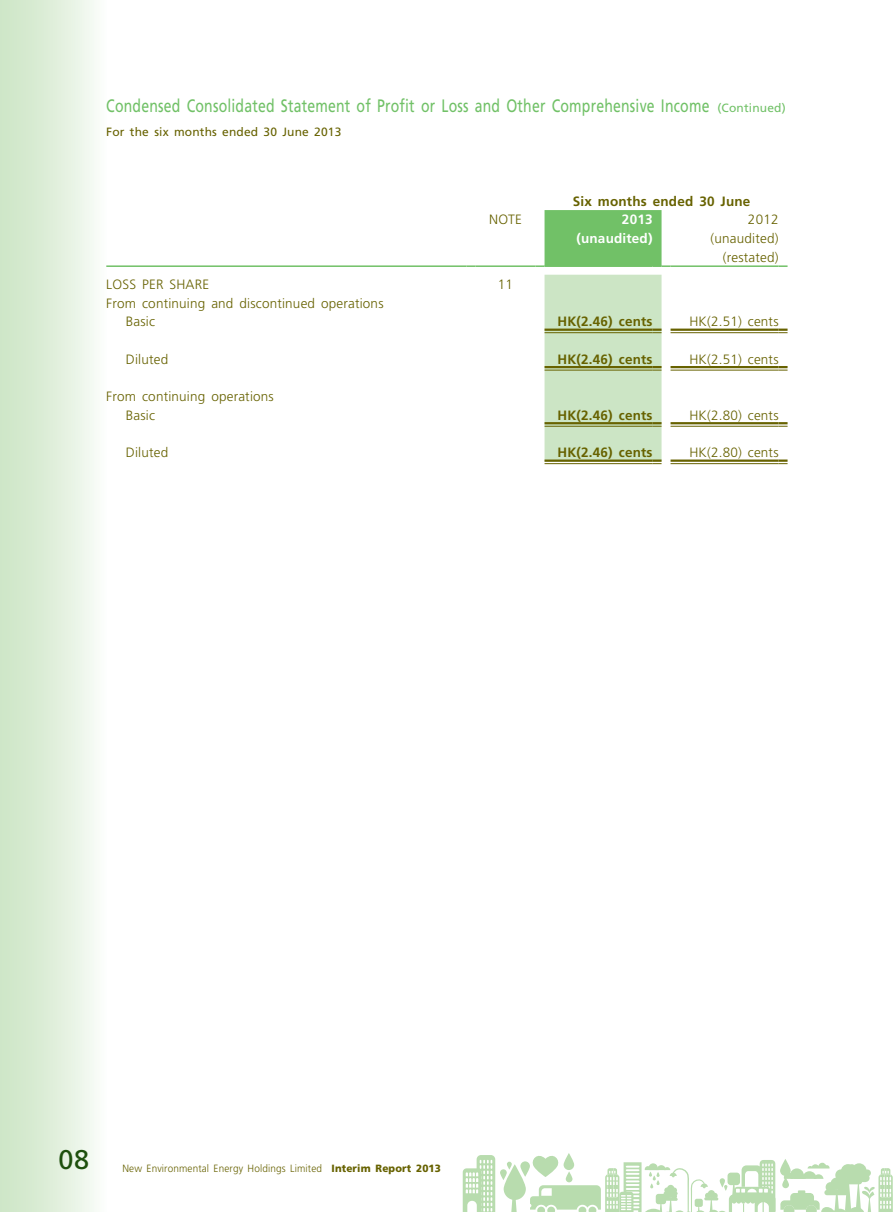
<style>
.page{position:relative;width:893px;height:1212px;background:#fff}
.page>*{position:absolute;margin:0;border:0;box-sizing:border-box;transform-origin:0 0}
._01_Body_Text{font:27px "Frutiger LT Std";color:#1e500d}
.t1{font:18px "Frutiger LT Std";letter-spacing:.015em;color:#71c167;scale:.78 1}
._15_Table_Stub{font:300 13.5px "Frutiger LT Std";letter-spacing:.015em;color:#676200}
._11_P0{font:300 13.5px "Frutiger LT Std";letter-spacing:.015em;color:#676200}
._11_P0-2{font:700 13.5px "Frutiger LT Std";letter-spacing:.015em;color:#676200}
._11_P0-3{font:700 13.5px "Frutiger LT Std";letter-spacing:.015em;color:#fff}
.t2{font:12px "Frutiger LT Std";letter-spacing:.015em;color:#676200}
.t3{font:300 10.5px "Frutiger LT Std";letter-spacing:.015em;color:#676200;scale:.95 1}
.s1{font-size:12px}
.s2{font-weight:900}
</style>
<div class="page">
<div style="left:0;top:0;width:122px;height:1212px;background:linear-gradient(to right,#cae4c2,#fff)"></div>
<svg style="left:504px;top:1164px;width:22px;height:36px"></svg>
<svg style="left:520px;top:1161px;width:10px;height:16px"></svg>
<svg style="left:500px;top:1169px;width:7px;height:11px"></svg>
<div style="left:516px;top:1183px;width:5px;height:8px;background:#b8dcae;border-radius:2px"></div>
<svg style="left:507px;top:1162px;width:10px;height:50px"></svg>
<svg style="left:463px;top:1155px;width:32px;height:57px"></svg>
<svg style="left:530px;top:1153px;width:363px;height:59px"></svg>
<hr style="left:106px;top:265px;width:361px;height:2px;background:#71c167">
<svg style="left:466px;top:265px;width:10px;height:2px"></svg>
<hr style="left:476px;top:265px;width:60px;height:2px;background:#71c167">
<svg style="left:536px;top:210px;width:134px;height:57px;background:#82c879"></svg>
<hr style="left:670px;top:265px;width:108px;height:2px;background:#71c167">
<svg style="left:778px;top:265px;width:10px;height:2px"></svg>
<hr style="left:670px;top:329px;width:108px;height:2px;background:#676200">
<hr style="left:670px;top:332px;width:108px;height:1px;background:#676200">
<svg style="left:778px;top:329px;width:10px;height:4px"></svg>
<hr style="left:670px;top:366px;width:108px;height:2px;background:#676200">
<hr style="left:670px;top:370px;width:108px;height:1px;background:#676200">
<svg style="left:778px;top:366px;width:10px;height:5px"></svg>
<hr style="left:670px;top:422px;width:108px;height:2px;background:#676200">
<hr style="left:670px;top:426px;width:108px;height:1px;background:#676200">
<svg style="left:778px;top:422px;width:10px;height:5px"></svg>
<svg style="left:544px;top:275px;width:118px;height:189px;background:#c5dcb8"></svg>
<hr style="left:670px;top:459px;width:108px;height:3px;background:#676200">
<hr style="left:670px;top:463px;width:108px;height:1px;background:#676200">
<svg style="left:778px;top:459px;width:10px;height:5px"></svg>
<p class="t1" style="left:106px;top:96px;width:872px">Condensed Consolidated Statement of Profit or Loss and Other Comprehensive Income <span class="s1">(Continued)</span></p>
<p class="t2" style="left:106px;top:125px;width:237px">For the six months ended 30 June 2013</p>
<p class="_11_P0-2" style="left:573px;top:193px;width:179px">Six months ended 30 June</p>
<p class="_11_P0" style="left:489px;top:212px;width:34px">NOTE</p>
<p class="_11_P0-3" style="left:622px;top:212px;width:32px">2013</p>
<p class="_11_P0" style="left:748px;top:212px;width:32px">2012</p>
<p class="_11_P0-3" style="left:576px;top:230px;width:78px">(unaudited)</p>
<p class="_11_P0" style="left:711px;top:231px;width:69px">(unaudited)</p>
<p class="_11_P0" style="left:723px;top:249px;width:57px">(restated)</p>
<p class="_15_Table_Stub" style="left:106px;top:277px;width:104px">LOSS PER SHARE</p>
<p class="_11_P0" style="left:498px;top:277px;width:17px">11</p>
<p class="_15_Table_Stub" style="left:106px;top:295px;width:279px">From continuing and discontinued operations</p>
<p class="_15_Table_Stub" style="left:126px;top:314px;width:31px">Basic</p>
<p class="_11_P0-2" style="left:557px;top:314px;width:97px">HK(2.46) cents</p>
<p class="_11_P0" style="left:689px;top:314px;width:91px">HK(2.51) cents</p>
<p class="_15_Table_Stub" style="left:126px;top:351px;width:44px">Diluted</p>
<p class="_11_P0-2" style="left:557px;top:351px;width:97px">HK(2.46) cents</p>
<p class="_11_P0" style="left:689px;top:351px;width:91px">HK(2.51) cents</p>
<p class="_15_Table_Stub" style="left:106px;top:389px;width:169px">From continuing operations</p>
<p class="_15_Table_Stub" style="left:126px;top:408px;width:31px">Basic</p>
<p class="_11_P0-2" style="left:557px;top:407px;width:97px">HK(2.46) cents</p>
<p class="_11_P0" style="left:689px;top:408px;width:91px">HK(2.80) cents</p>
<p class="_15_Table_Stub" style="left:126px;top:445px;width:44px">Diluted</p>
<p class="_11_P0-2" style="left:557px;top:445px;width:97px">HK(2.46) cents</p>
<p class="_11_P0" style="left:689px;top:445px;width:91px">HK(2.80) cents</p>
<p class="_01_Body_Text" style="left:59px;top:1143px;width:32px">08</p>
<p class="t3" style="left:122px;top:1163px;width:337px">New Environmental Energy Holdings Limited <span class="s2">Interim Report 2013</span></p>
</div>
